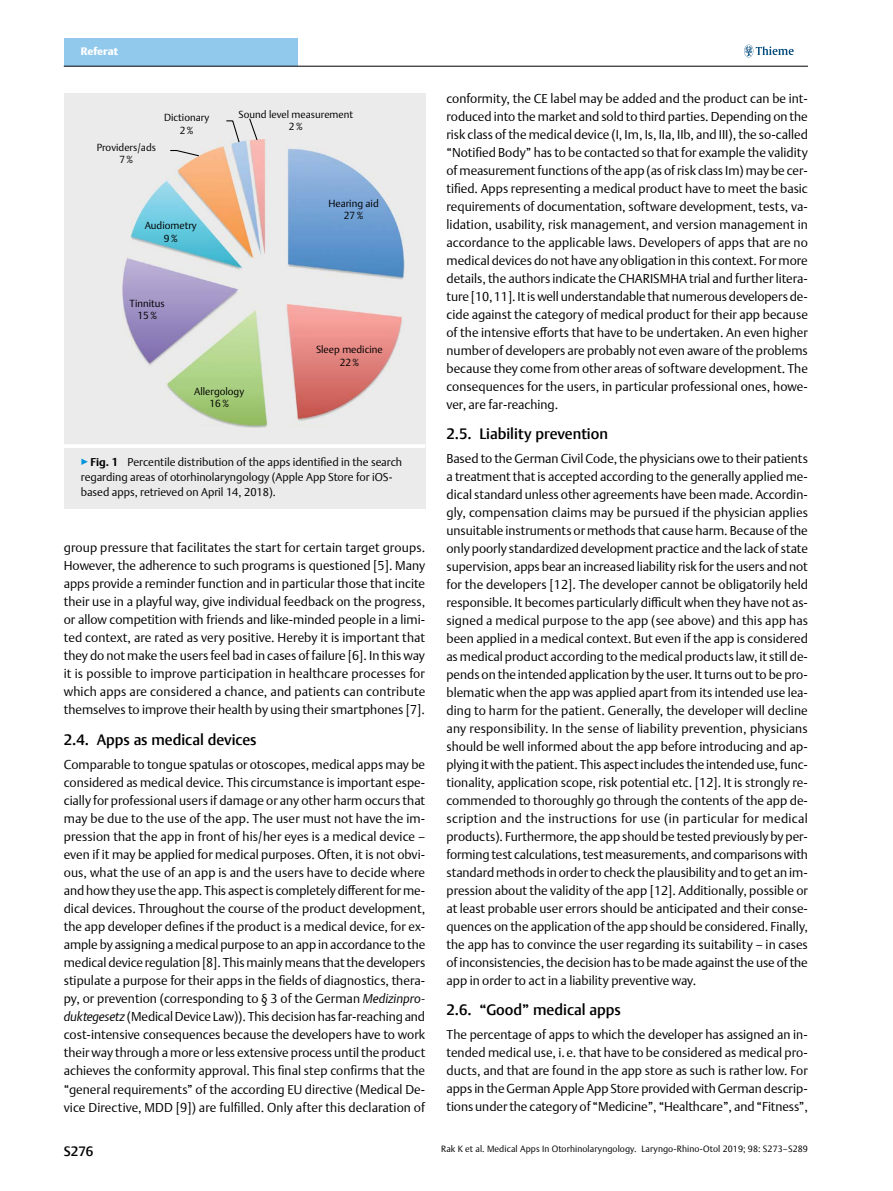
<style>
.page{position:relative;width:893px;height:1191px;background:#fff}
.page>*{position:absolute;margin:0;border:0;box-sizing:border-box;transform-origin:0 0}
.t1{font:500 15px "Thieme Argo 2011";color:#000}
.t2{font:500 13.5px "Thieme Argo 2011";color:#000}
.t3{font:300 12.75px/18px "Thieme Argo 2011";color:#000;text-align:justify}
.t4{font:300 11.25px/15px "Thieme Argo 2011";color:#000}
.t5{font:900 10.8px "Thieme Argo 2011";letter-spacing:.005em;color:#fff}
.t6{font:300 10.2px/12.1px "Thieme Argo 2011";color:#000;text-align:center}
.t7{font:300 9px "Thieme Argo 2011";letter-spacing:.01em;color:#000}
.s1{color:#0095da}
.s2{font-weight:700}
.s3{font-style:italic}
</style>
<div class="page">
<div style="left:64px;top:38px;width:234px;height:28px;background:#91c9ed"></div>
<svg style="left:744px;top:45px;width:50px;height:12px"></svg>
<hr style="left:64px;top:66px;width:744px;height:1px;background:#000">
<div style="left:64px;top:94px;width:361px;height:350px;background:#ebebec"></div>
<img style="left:122px;top:139px;width:282px;height:288px">
<svg style="left:169px;top:118px;width:89px;height:39px"></svg>
<div style="left:64px;top:444px;width:361px;height:65px;background:#ebebec"></div>
<hr style="left:64px;top:444px;width:361px;height:4px;background:#fff">
<p class="t5" style="left:81px;top:44px;width:39px">Referat</p>
<p class="t6" style="left:97px;top:141px;width:61px">Providers/ads<br>7%</p>
<p class="t6" style="left:164px;top:111px;width:47px">Dictionary<br>2%</p>
<p class="t6" style="left:239px;top:108px;width:116px">Sound level measurement<br>2%</p>
<p class="t6" style="left:328px;top:197px;width:52px">Hearing aid<br>27%</p>
<p class="t6" style="left:145px;top:219px;width:54px">Audiometry<br>9%</p>
<p class="t6" style="left:130px;top:297px;width:37px">Tinnitus<br>15%</p>
<p class="t6" style="left:194px;top:385px;width:52px">Allergology<br>16%</p>
<p class="t6" style="left:316px;top:343px;width:68px">Sleep medicine<br>22%</p>
<p class="t4" style="left:81px;top:454px;width:323px"><span class="s1">▶</span><span class="s2">Fig. 1</span> Percentile distribution of the apps identified in the search regarding areas of otorhinolaryngology (Apple App Store for iOS&shy;based apps, retrieved on April 14, 2018).</p>
<p class="t3" style="left:64px;top:538px;width:363px">group pressure that facilitates the start for certain target groups.<br>However, the adherence to such programs is questioned [5]. Many apps provide a reminder function and in particular those that incite their use in a playful way, give individual feedback on the progress, or allow competition with friends and like-minded people in a limi&shy;ted context, are rated as very positive. Hereby it is important that they do not make the users feel bad in cases of failure [6]. In this way it is possible to improve participation in healthcare processes for which apps are considered a chance, and patients can contribute themselves to improve their health by using their smartphones [7].</p>
<p class="t1" style="left:64px;top:730px;width:194px">2.4. Apps as medical devices</p>
<p class="t3" style="left:64px;top:755px;width:363px">Comparable to tongue spatulas or otoscopes, medical apps may be considered as medical device. This circumstance is important espe&shy;cially for professional users if damage or any other harm occurs that may be due to the use of the app. The user must not have the im&shy;pression that the app in front of his/her eyes is a medical device – even if it may be applied for medical purposes. Often, it is not obvi&shy;ous, what the use of an app is and the users have to decide where and how they use the app. This aspect is completely different for me&shy;dical devices. Throughout the course of the product development, the app developer defines if the product is a medical device, for ex&shy;ample by assigning a medical purpose to an app in accordance to the medical device regulation [8]. This mainly means that the developers stipulate a purpose for their apps in the fields of diagnostics, thera&shy;py, or prevention (corresponding to § 3 of the German <span class="s3">Medizinpro&shy;duktegesetz</span> (Medical Device Law)). This decision has far-reaching and cost-intensive consequences because the developers have to work their way through a more or less extensive process until the product achieves the conformity approval. This final step confirms that the “general requirements” of the according EU directive (Medical De&shy;vice Directive, MDD [9]) are fulfilled. Only after this declaration of</p>
<p class="t2" style="left:64px;top:1142px;width:31px">S276</p>
<p class="t3" style="left:446px;top:89px;width:363px">conformity, the CE label may be added and the product can be int&shy;roduced into the market and sold to third parties. Depending on the risk class of the medical device (I, Im, Is, IIa, IIb, and III), the so-called “Notified Body” has to be contacted so that for example the validity of measurement functions of the app (as of risk class Im) may be cer&shy;tified. Apps representing a medical product have to meet the basic requirements of documentation, software development, tests, va&shy;lidation, usability, risk management, and version management in accordance to the applicable laws. Developers of apps that are no medical devices do not have any obligation in this context. For more details, the authors indicate the CHARISMHA trial and further litera&shy;ture [10,11]. It is well understandable that numerous developers de&shy;cide against the category of medical product for their app because of the intensive efforts that have to be undertaken. An even higher number of developers are probably not even aware of the problems because they come from other areas of software development. The consequences for the users, in particular professional ones, howe&shy;ver, are far-reaching.</p>
<p class="t1" style="left:446px;top:424px;width:163px">2.5. Liability prevention</p>
<p class="t3" style="left:446px;top:449px;width:363px">Based to the German Civil Code, the physicians owe to their patients a treatment that is accepted according to the generally applied me&shy;dical standard unless other agreements have been made. Accordin&shy;gly, compensation claims may be pursued if the physician applies unsuitable instruments or methods that cause harm. Because of the only poorly standardized development practice and the lack of state supervision, apps bear an increased liability risk for the users and not for the developers [12]. The developer cannot be obligatorily held responsible. It becomes particularly difficult when they have not as&shy;signed a medical purpose to the app (see above) and this app has been applied in a medical context. But even if the app is considered as medical product according to the medical products law, it still de&shy;pends on the intended application by the user. It turns out to be pro&shy;blematic when the app was applied apart from its intended use lea&shy;ding to harm for the patient. Generally, the developer will decline any responsibility. In the sense of liability prevention, physicians should be well informed about the app before introducing and ap&shy;plying it with the patient. This aspect includes the intended use, func&shy;tionality, application scope, risk potential etc. [12]. It is strongly re&shy;commended to thoroughly go through the contents of the app de&shy;scription and the instructions for use (in particular for medical products). Furthermore, the app should be tested previously by per&shy;forming test calculations, test measurements, and comparisons with standard methods in order to check the plausibility and to get an im&shy;pression about the validity of the app [12]. Additionally, possible or at least probable user errors should be anticipated and their conse&shy;quences on the application of the app should be considered. Finally, the app has to convince the user regarding its suitability – in cases of inconsistencies, the decision has to be made against the use of the app in order to act in a liability preventive way.</p>
<p class="t1" style="left:446px;top:1000px;width:176px">2.6. “Good” medical apps</p>
<p class="t3" style="left:446px;top:1025px;width:363px">The percentage of apps to which the developer has assigned an in&shy;tended medical use, i.e. that have to be considered as medical pro&shy;ducts, and that are found in the app store as such is rather low. For apps in the German Apple App Store provided with German descrip&shy;tions under the category of “Medicine”, “Healthcare”, and “Fitness”,</p>
<p class="t7" style="left:441px;top:1143px;width:368px">Rak K et al. Medical Apps In Otorhinolaryngology. Laryngo-Rhino-Otol 2019; 98: S273–S289</p>
</div>
